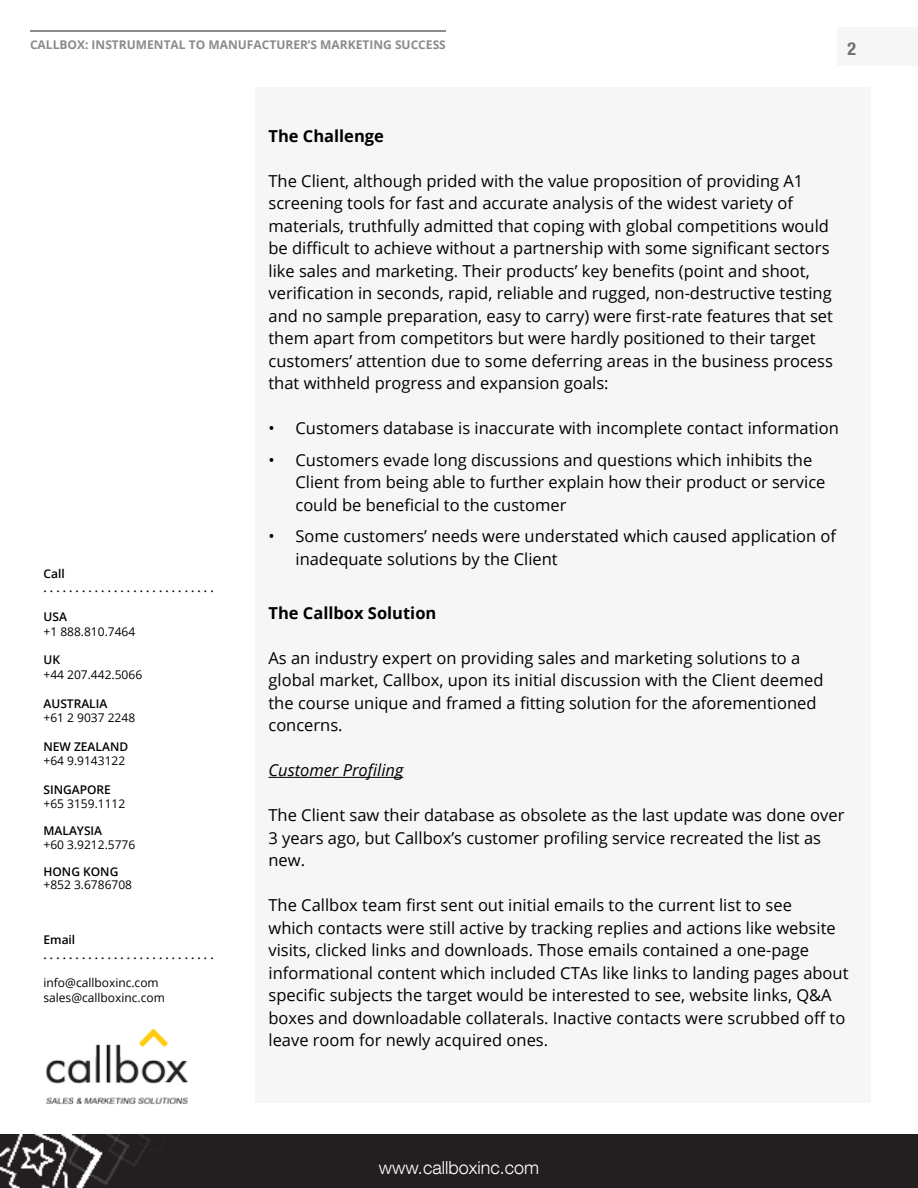
<style>
.page{position:relative;width:918px;height:1188px;background:#fff}
.page>*{position:absolute;margin:0;border:0;box-sizing:border-box;transform-origin:0 0}
.t1{font:300 18px "Helvetica Neue LT Com";color:#fff}
.t2{font:700 condensed 18px "Helvetica Neue LT Com";color:#6f7073}
.t3{font:16.5px/22.5px "Open Sans";color:#000}
.t4{font:700 16.5px "Open Sans";color:#000}
.t5{font:italic 16.5px "Open Sans";color:#000}
.t6{font:12px/14.4px "Open Sans";color:#000}
.t7{font:600 12px/14.4px "Open Sans";color:#000}
.t8{font:700 12px "Open Sans";color:#8d8b8a}
</style>
<div class="page">
<div style="left:837px;top:27px;width:81px;height:39px;background:#f6f6f6"></div>
<div style="left:0;top:1135px;width:918px;height:53px;background:#231f20"></div>
<div style="left:255px;top:87px;width:616px;height:1015px;background:#f6f6f6"></div>
<hr style="left:30px;top:30px;width:416px;height:2px;background:#8d8b8a">
<img style="left:46px;top:1028px;width:142px;height:77px">
<hr style="left:268px;top:777px;width:135px;height:1px;background:#000">
<p class="t8" style="left:30px;top:36px;width:417px">CALLBOX: INSTRUMENTAL TO MANUFACTURER’S MARKETI NG SUCC ESS</p>
<p class="t2" style="left:848px;top:38px;width:10px">2</p>
<p class="t7" style="left:44px;top:566px;width:172px">Call<br>. . . . . . . . . . . . . . . . . . . . . . . . . . .</p>
<p class="t7" style="left:44px;top:609px;width:25px">USA</p>
<p class="t6" style="left:44px;top:624px;width:93px">+1 888.810.7464</p>
<p class="t7" style="left:44px;top:653px;width:18px">UK</p>
<p class="t6" style="left:44px;top:667px;width:100px">+44 207.442.5066</p>
<p class="t7" style="left:44px;top:696px;width:65px">AUSTRALIA</p>
<p class="t6" style="left:44px;top:710px;width:93px">+61 2 9037 2248</p>
<p class="t7" style="left:44px;top:739px;width:86px">NEW ZEALAND</p>
<p class="t6" style="left:44px;top:753px;width:83px">+64 9.9143122</p>
<p class="t7" style="left:44px;top:782px;width:69px">SINGAPORE</p>
<p class="t6" style="left:44px;top:797px;width:83px">+65 3159.1112</p>
<p class="t7" style="left:44px;top:824px;width:60px">MALAYSIA</p>
<p class="t6" style="left:44px;top:837px;width:93px">+60 3.9212.5776</p>
<p class="t7" style="left:44px;top:864px;width:76px">HONG KONG</p>
<p class="t6" style="left:44px;top:878px;width:90px">+852 3.6786708</p>
<p class="t7" style="left:44px;top:932px;width:172px">Email<br>. . . . . . . . . . . . . . . . . . . . . . . . . . .</p>
<p class="t6" style="left:44px;top:976px;width:123px">info@callboxinc.com sales@callboxinc.com</p>
<p class="t4" style="left:268px;top:124px;width:117px">THE CHALLENGE</p>
<p class="t3" style="left:268px;top:169px;width:566px">The Client, although prided with the value proposition of providing A1 screening tools for fast and accurate analysis of the widest variety of materials, truthfully admitted that coping with global competitions would be difficult to achieve without a partnership with some significant sectors like sales and marketing. Their products’ key benefits (point and shoot, verification in seconds, rapid, reliable and rugged, non-destructive testing and no sample preparation, easy to carry) were first-rate features that set them apart from competitors but were hardly positioned to their target customers’ attention due to some deferring areas in the business process that withheld progress and expansion goals:</p>
<p class="t3" style="left:268px;top:417px;width:572px">• Customers database is inaccurate with incomplete contact information</p>
<p class="t3" style="left:295px;top:448px;width:531px;text-indent:-27px">• Customers evade long discussions and questions which inhibits the<br>Client from being able to further explain how their product or service could be beneficial to the customer</p>
<p class="t3" style="left:295px;top:525px;width:542px;text-indent:-27px">• Some customers’ needs were understated which caused application of inadequate solutions by the Client</p>
<p class="t4" style="left:268px;top:601px;width:169px">THE CALLBOX SOLUTION</p>
<p class="t3" style="left:268px;top:646px;width:556px">As an industry expert on providing sales and marketing solutions to a global market, Callbox, upon its initial discussion with the Client deemed the course unique and framed a fitting solution for the aforementioned concerns.</p>
<p class="t5" style="left:268px;top:759px;width:136px">Customer Profiling</p>
<p class="t3" style="left:268px;top:804px;width:577px">The Client saw their database as obsolete as the last update was done over<br>3 years ago, but Callbox’s customer profiling service recreated the list as new.</p>
<p class="t3" style="left:268px;top:894px;width:582px">The Callbox team first sent out initial emails to the current list to see<br>which contacts were still active by tracking replies and actions like website visits, clicked links and downloads. Those emails contained a one-page informational content which included CTAs like links to landing pages about specific subjects the target would be interested to see, website links, Q&amp;A boxes and downloadable collaterals. Inactive contacts were scrubbed off to leave room for newly acquired ones.</p>
<p class="t1" style="left:379px;top:1156px;width:162px">www.callboxinc.com</p>
</div>
